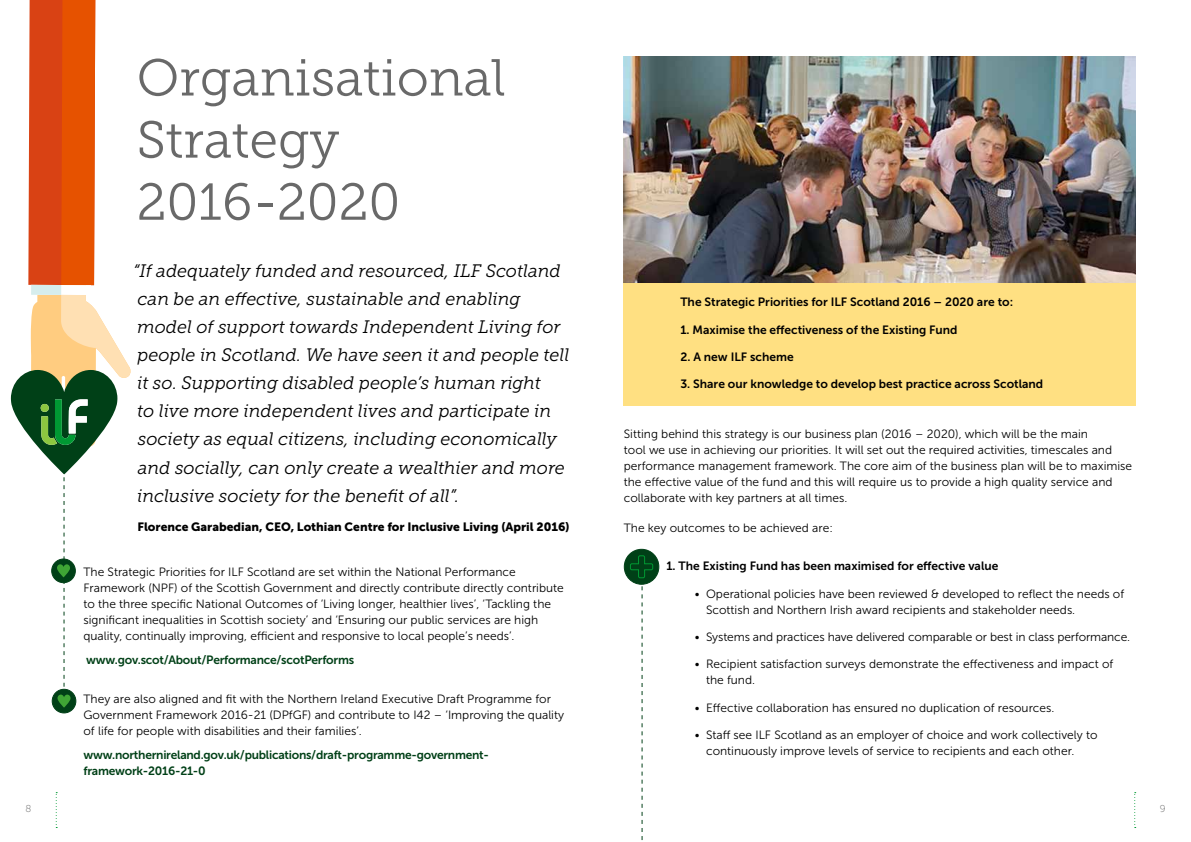
<style>
.page{position:relative;width:1191px;height:842px;background:#fff}
.page>*{position:absolute;margin:0;border:0;box-sizing:border-box;transform-origin:0 0}
.t1{font:51.8px/62.1px "Museo Slab 300";color:#696969}
.t2{font:italic 18px/28px "Museo Slab 300";color:#000}
.t3{font:12px/16px "Museo Sans 300";color:#000}
.t4{font:12px "Museo Sans 700";color:#000}
.t5{font:12px/16px "Museo Sans 700";letter-spacing:-.02em;color:#004017}
.t6{font:12px "Museo Sans 900";color:#000}
.t7{font:10px "Museo Slab 100";color:#696969}
</style>
<div class="page">
<svg style="left:56px;top:792px;width:1px;height:36px"></svg>
<svg style="left:1134px;top:792px;width:1px;height:36px"></svg>
<img style="left:623px;top:57px;width:512px;height:226px">
<div style="left:623px;top:283px;width:512px;height:122px;background:#ffe082"></div>
<div style="left:52px;top:689px;width:24px;height:24px;background:#004017;border-radius:50%"></div>
<div style="left:52px;top:689px;width:24px;height:24px;border:1px solid #004017;border-radius:50%"></div>
<svg style="left:11px;top:0;width:120px;height:708px"></svg>
<div style="left:624px;top:549px;width:35px;height:35px;background:#004017;border-radius:50%"></div>
<div style="left:624px;top:549px;width:35px;height:36px;border:1px solid #004017;border-radius:50%"></div>
<svg style="left:629px;top:555px;width:24px;height:285px"></svg>
<h1 class="t1" style="left:137px;top:47px;width:370px">Organisational<br>Strategy<br>2016-2020</h1>
<p class="t2" style="left:133px;top:257px;width:438px">“If adequately funded and resourced, ILF Scotland can be an effective, sustainable and enabling model of support towards Independent Living for people in Scotland. We have seen it and people tell it so. Supporting disabled people’s human right<br>to live more independent lives and participate in society as equal citizens, including economically and socially, can only create a wealthier and more inclusive society for the benefit of all”.</p>
<p class="t6" style="left:137px;top:520px;width:433px">Florence Garabedian, CEO, Lothian Centre for Inclusive Living (April 2016)</p>
<p class="t3" style="left:84px;top:564px;width:482px">The Strategic Priorities for ILF Scotland are set within the National Performance Framework (NPF) of the Scottish Government and directly contribute directly contribute to the three specific National Outcomes of ‘Living longer, healthier lives’, ‘Tackling the significant inequalities in Scottish society’ and ‘Ensuring our public services are high quality, continually improving, efficient and responsive to local people’s needs’.</p>
<p class="t5" style="left:86px;top:652px;width:269px">www.gov.scot/About/Performance/scotPerforms</p>
<p class="t3" style="left:84px;top:691px;width:482px">They are also aligned and fit with the Northern Ireland Executive Draft Programme for<br>Government Framework 2016-21 (DPfGF) and contribute to I42 – ‘Improving the quality of life for people with disabilities and their families’.</p>
<p class="t5" style="left:84px;top:747px;width:407px">www.northernireland.gov.uk/publications/draft-programme-government&shy;framework-2016-21-0</p>
<p class="t4" style="left:680px;top:296px;width:334px">The Strategic Priorities for ILF Scotland 2016 – 2020 are to:</p>
<p class="t4" style="left:680px;top:323px;width:279px">1. Maximise the effectiveness of the Existing Fund</p>
<p class="t4" style="left:680px;top:350px;width:115px">2. A new ILF scheme</p>
<p class="t4" style="left:680px;top:378px;width:364px">3. Share our knowledge to develop best practice across Scotland</p>
<p class="t3" style="left:624px;top:425px;width:510px">Sitting behind this strategy is our business plan (2016 – 2020), which will be the main<br>tool we use in achieving our priorities. It will set out the required activities, timescales and performance management framework. The core aim of the business plan will be to maximise the effective value of the fund and this will require us to provide a high quality service and collaborate with key partners at all times.</p>
<p class="t3" style="left:624px;top:520px;width:210px">The key outcomes to be achieved are:</p>
<p class="t4" style="left:666px;top:560px;width:333px">1. The Existing Fund has been maximised for effective value</p>
<p class="t3" style="left:706px;top:586px;width:420px;text-indent:-11px">• Operational policies have been reviewed &amp; developed to reflect the needs of<br>Scottish and Northern Irish award recipients and stakeholder needs.</p>
<p class="t3" style="left:694px;top:629px;width:437px">• Systems and practices have delivered comparable or best in class performance.</p>
<p class="t3" style="left:706px;top:656px;width:409px;text-indent:-11px">• Recipient satisfaction surveys demonstrate the effectiveness and impact of the fund.</p>
<p class="t3" style="left:694px;top:700px;width:361px">• Effective collaboration has ensured no duplication of resources.</p>
<p class="t3" style="left:706px;top:727px;width:393px;text-indent:-11px">• Staff see ILF Scotland as an employer of choice and work collectively to continuously improve levels of service to recipients and each other.</p>
<p class="t7" style="left:25px;top:803px;width:7px">8</p>
<p class="t7" style="left:1159px;top:803px;width:7px">9</p>
</div>
